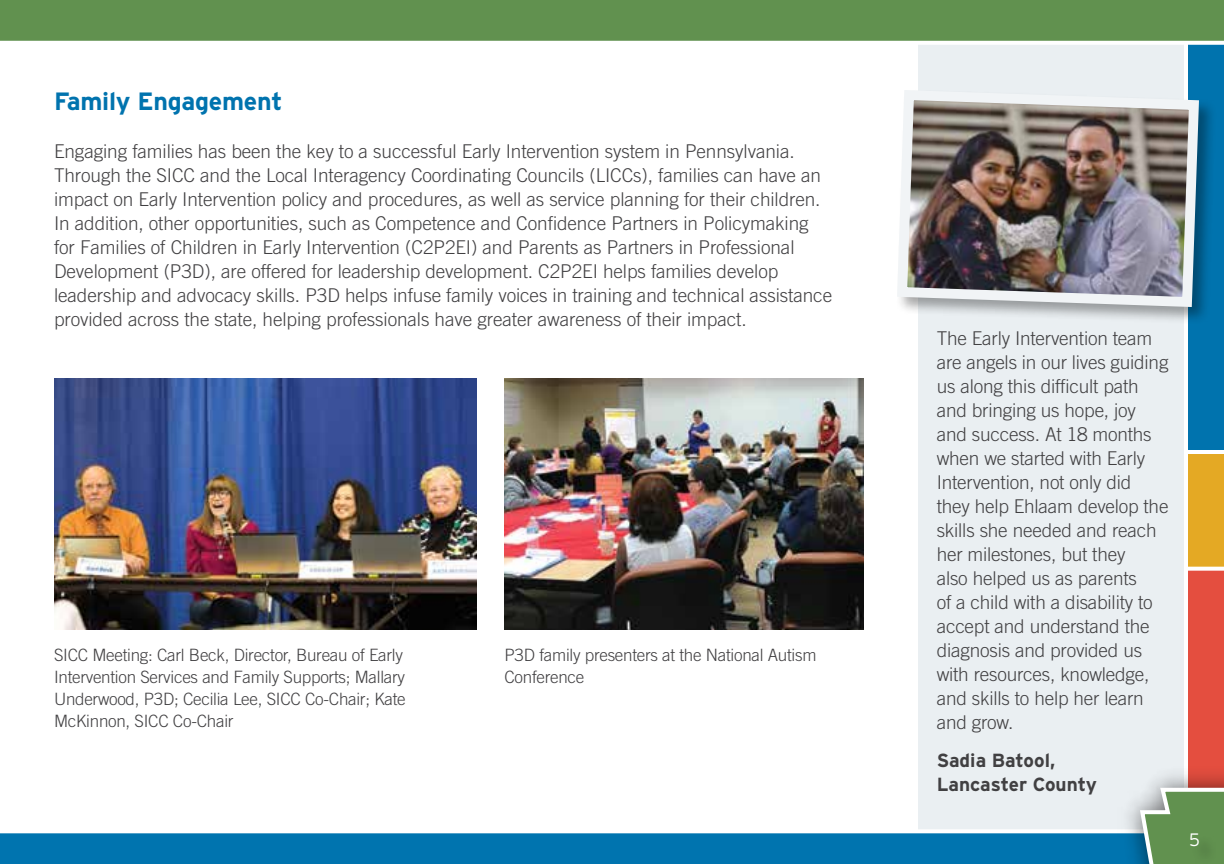
<style>
.page{position:relative;width:1224px;height:864px;background:#fff}
.page>*{position:absolute;margin:0;border:0;box-sizing:border-box;transform-origin:0 0}
.t1{font:700 25px "Interstate";letter-spacing:-.01em;color:#0073ae}
.t2{font:300 19px/24px "Trade Gothic";letter-spacing:-.005em;color:#414042}
.t3{font:700 19px/24px "Interstate";color:#414042}
.t4{font:300 18px "Interstate";color:#fff}
.t5{font:300 17px/22px "Trade Gothic";letter-spacing:-.015em;color:#414042}
</style>
<div class="page">
<div style="left:918px;top:0;width:306px;height:864px;background:#eaeff2"></div>
<svg style="left:0;top:0;width:1138px;height:45px;background:#6f9b5f"></svg>
<svg style="left:0;top:829px;width:1109px;height:35px;background:#1f85b8"></svg>
<img style="left:1109px;top:801px;width:29px;height:63px">
<svg style="left:1138px;top:0;width:86px;height:864px"></svg>
<div style="left:1191px;top:834px;width:27px;height:30px;background:#5f8f4e"></div>
<img style="left:504px;top:378px;width:360px;height:252px">
<div style="left:896px;top:89px;width:321px;height:236px;background:#000;opacity:.35"></div>
<img style="left:896px;top:85px;width:308px;height:227px">
<img style="left:54px;top:378px;width:423px;height:252px">
<h1 class="t1" style="left:54px;top:87px;width:230px">Family Engagement</h1>
<p class="t2" style="left:54px;top:139px;width:780px">Engaging families has been the key to a successful Early Intervention system in Pennsylvania.<br>Through the SICC and the Local Interagency Coordinating Councils (LICCs), families can have an impact on Early Intervention policy and procedures, as well as service planning for their children.<br>In addition, other opportunities, such as Competence and Confidence Partners in Policymaking for Families of Children in Early Intervention (C2P2EI) and Parents as Partners in Professional Development (P3D), are offered for leadership development. C2P2EI helps families develop leadership and advocacy skills. P3D helps infuse family voices in training and technical assistance provided across the state, helping professionals have greater awareness of their impact.</p>
<p class="t5" style="left:54px;top:644px;width:353px">SICC Meeting: Carl Beck, Director, Bureau of Early Intervention Services and Family Supports; Mallary Underwood, P3D; Cecilia Lee, SICC Co-Chair; Kate McKinnon, SICC Co-Chair</p>
<p class="t5" style="left:505px;top:644px;width:314px">P3D family presenters at the National Autism<br>Conference</p>
<p class="t2" style="left:937px;top:326px;width:233px">The Early Intervention team are angels in our lives guiding us along this difficult path and bringing us hope, joy and success. At 18 months when we started with Early<br>Intervention, not only did they help Ehlaam develop the skills she needed and reach her milestones, but they<br>also helped us as parents<br>of a child with a disability to accept and understand the diagnosis and provided us with resources, knowledge, and skills to help her learn and grow.</p>
<p class="t3" style="left:937px;top:748px;width:162px">Sadia Batool,<br>Lancaster County</p>
<p class="t4" style="left:1189px;top:830px;width:12px">5</p>
</div>
